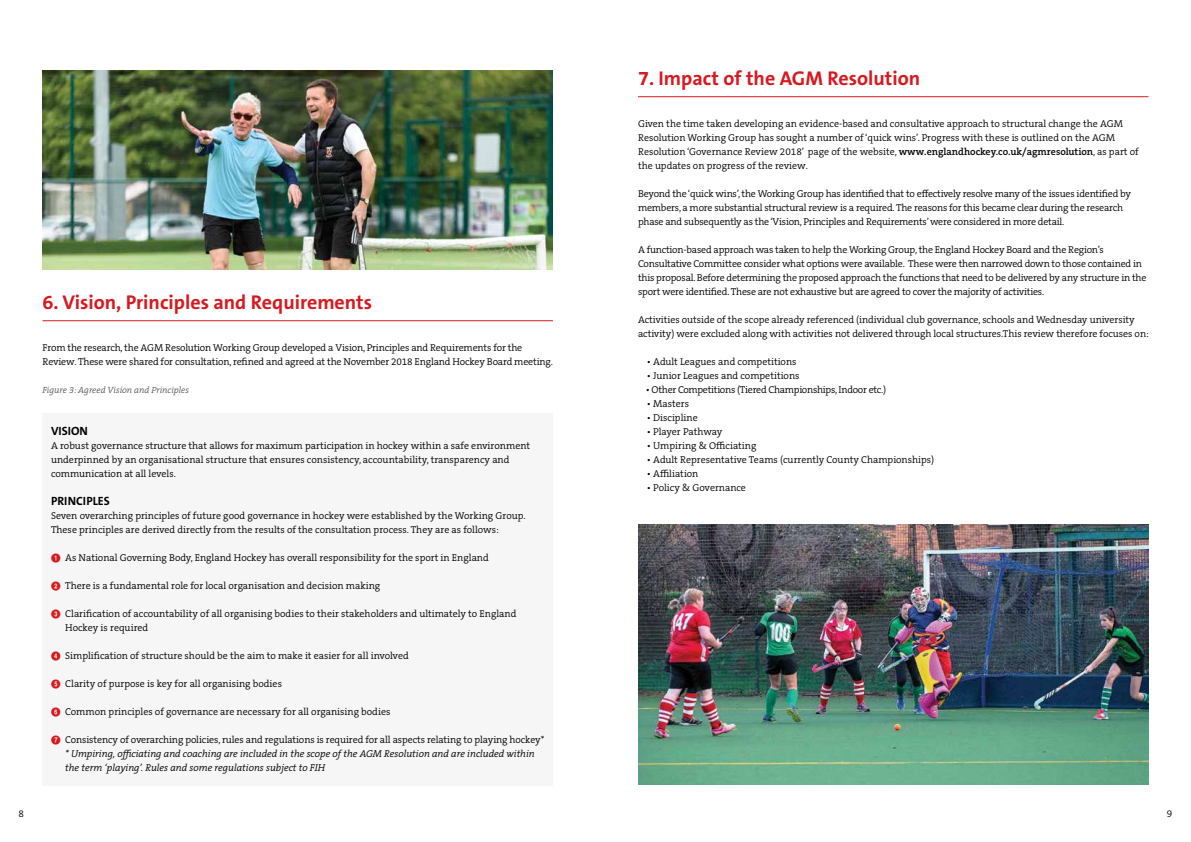
<style>
.page{position:relative;width:1191px;height:842px;background:#fff}
.page>*{position:absolute;margin:0;border:0;box-sizing:border-box;transform-origin:0 0}
.t1{font:700 20px "The Sans B W7";color:#d71920}
.t2{font:700 12px "The Sans B W7";color:#000}
.t3{font:300 10px/14px "The Serif B W4";letter-spacing:-.005em;color:#000}
.t4{font:italic 300 10px/14px "The Serif B W4";color:#000}
.t5{font:300 10px "The Serif B W4";letter-spacing:-.025em;color:#000}
.t6{font:300 10px "The Sans B W4";color:#000}
.t7{font:italic 300 9px "The Serif B W4";color:#58595b}
.s1{font-family:"Cupcake";font-weight:400;color:#d71920}
.s2{font-family:"Cupcake";font-weight:400;font-style:normal;color:#d71920}
.s3{font-style:normal}
.s4{font-family:"The Serif B W6";font-weight:600}
</style>
<div class="page">
<hr style="left:43px;top:320px;width:510px;height:1px;background:#d71920">
<div style="left:43px;top:413px;width:510px;height:372px;background:#f6f6f6"></div>
<img style="left:43px;top:71px;width:510px;height:199px">
<hr style="left:638px;top:96px;width:510px;height:1px;background:#d71920">
<img style="left:638px;top:524px;width:510px;height:261px">
<h1 class="t1" style="left:43px;top:289px;width:331px">6. Vision, Principles and Requirements</h1>
<p class="t3" style="left:43px;top:341px;width:512px">From the research, the AGM Resolution Working Group developed a Vision, Principles and Requirements for the<br>Review. These were shared for consultation, refined and agreed at the November 2018 England Hockey Board meeting.</p>
<p class="t7" style="left:43px;top:384px;width:148px">Figure 3: Agreed Vision and Principles</p>
<p class="t2" style="left:51px;top:423px;width:38px">VISION</p>
<p class="t3" style="left:51px;top:439px;width:480px">A robust governance structure that allows for maximum participation in hockey within a safe environment underpinned by an organisational structure that ensures consistency, accountability, transparency and communication at all levels.</p>
<p class="t2" style="left:51px;top:493px;width:60px">PRINCIPLES</p>
<p class="t3" style="left:51px;top:509px;width:476px">Seven overarching principles of future good governance in hockey were established by the Working Group.<br>These principles are derived directly from the results of the consultation process. They are as follows:</p>
<p class="t3" style="left:51px;top:551px;width:439px"><span class="s1">1</span> As National Governing Body, England Hockey has overall responsibility for the sport in England</p>
<p class="t3" style="left:51px;top:579px;width:331px"><span class="s1">2</span> There is a fundamental role for local organisation and decision making</p>
<p class="t3" style="left:65px;top:607px;width:453px;text-indent:-14px"><span class="s1">3</span> Clarification of accountability of all organising bodies to their stakeholders and ultimately to England<br>Hockey is required</p>
<p class="t3" style="left:51px;top:649px;width:359px"><span class="s1">4</span> Simplification of structure should be the aim to make it easier for all involved</p>
<p class="t3" style="left:51px;top:677px;width:232px"><span class="s1">5</span> Clarity of purpose is key for all organising bodies</p>
<p class="t3" style="left:51px;top:705px;width:341px"><span class="s1">6</span> Common principles of governance are necessary for all organising bodies</p>
<p class="t4" style="left:65px;top:733px;width:481px;text-indent:-14px"><span class="s2">7</span> <span class="s3">Consistency of overarching policies, rules and regulations is required for all aspects relating to playing hockey* </span>* Umpiring, officiating and coaching are included in the scope of the AGM Resolution and are included within the term ‘playing’. Rules and some regulations subject to FIH</p>
<h1 class="t1" style="left:638px;top:65px;width:284px">7. Impact of the AGM Resolution</h1>
<p class="t3" style="left:638px;top:117px;width:502px">Given the time taken developing an evidence-based and consultative approach to structural change the AGM Resolution Working Group has sought a number of ‘quick wins’. Progress with these is outlined on the AGM Resolution ‘Governance Review 2018’ page of the website, <span class="s4">www.englandhockey.co.uk/agmresolution</span>, as part of the updates on progress of the review.</p>
<p class="t3" style="left:638px;top:187px;width:495px">Beyond the ‘quick wins’, the Working Group has identified that to effectively resolve many of the issues identified by members, a more substantial structural review is a required. The reasons for this became clear during the research phase and subsequently as the ‘Vision, Principles and Requirements’ were considered in more detail.</p>
<p class="t3" style="left:638px;top:243px;width:510px">A function-based approach was taken to help the Working Group, the England Hockey Board and the Region’s Consultative Committee consider what options were available. These were then narrowed down to those contained in this proposal. Before determining the proposed approach the functions that need to be delivered by any structure in the sport were identified. These are not exhaustive but are agreed to cover the majority of activities.</p>
<p class="t3" style="left:638px;top:313px;width:512px">Activities outside of the scope already referenced (individual club governance, schools and Wednesday university activity) were excluded along with activities not delivered through local structures.This review therefore focuses on:</p>
<p class="t3" style="left:647px;top:355px;width:151px">• Adult Leagues and competitions</p>
<p class="t3" style="left:647px;top:369px;width:154px">• Junior Leagues and competitions</p>
<p class="t5" style="left:646px;top:383px;width:242px">• Other Competitions (Tiered Championships, Indoor etc.)</p>
<p class="t3" style="left:647px;top:397px;width:44px">• Masters</p>
<p class="t3" style="left:647px;top:411px;width:53px">• Discipline</p>
<p class="t3" style="left:647px;top:425px;width:77px">• Player Pathway</p>
<p class="t3" style="left:647px;top:439px;width:111px">• Umpiring &amp; Officiating</p>
<p class="t3" style="left:647px;top:453px;width:289px">• Adult Representative Teams (currently County Championships)</p>
<p class="t3" style="left:647px;top:467px;width:53px">• Affiliation</p>
<p class="t3" style="left:647px;top:481px;width:101px">• Policy &amp; Governance</p>
<p class="t6" style="left:19px;top:807px;width:7px">8</p>
<p class="t6" style="left:1167px;top:807px;width:7px">9</p>
</div>
